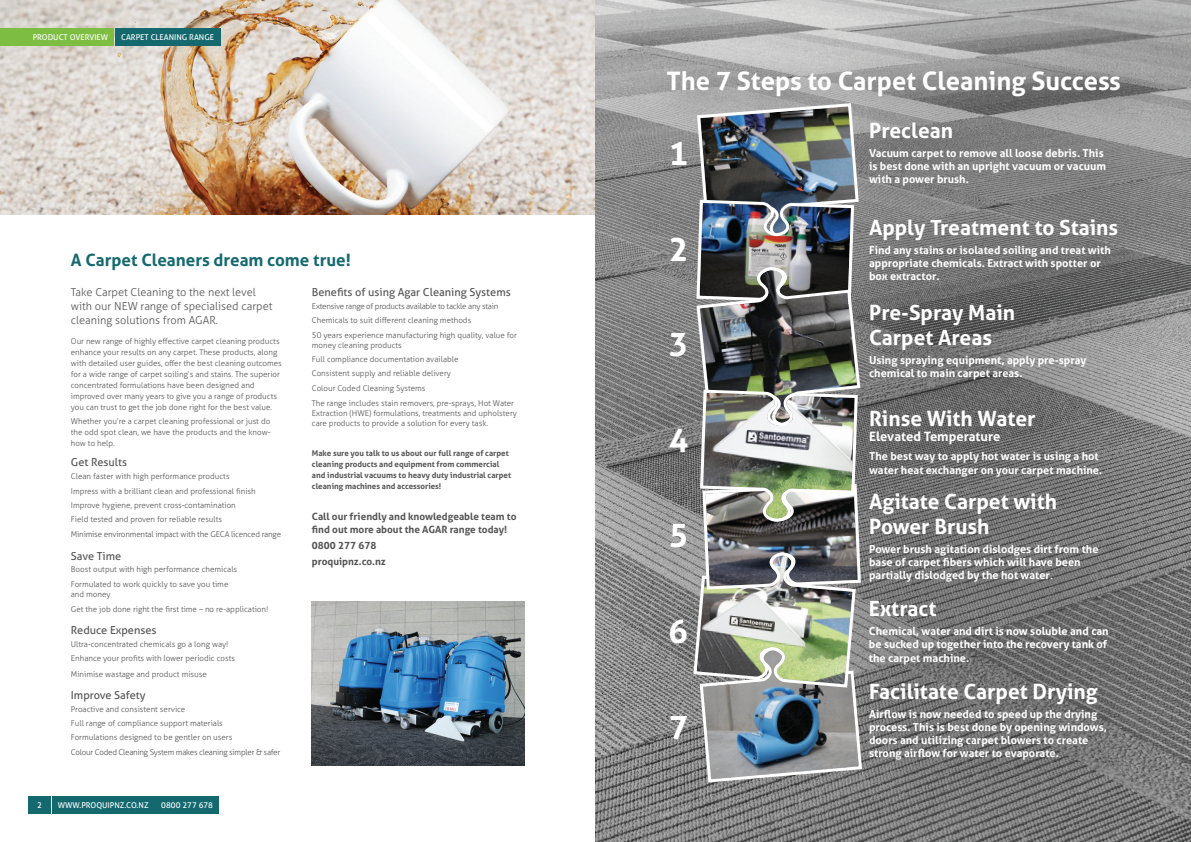
<style>
.page{position:relative;width:1191px;height:842px;background:#fff}
.page>*{position:absolute;margin:0;border:0;box-sizing:border-box;transform-origin:0 0}
.t1{font:700 32.5px "Aller";color:#fff}
.t2{font:700 25.6px "Aller";color:#fff}
.t3{font:700 21px/25.2px "Aller";color:#fff}
.t4{font:700 17px "Aller";color:#14696f}
.t5{font:700 13px "Aller";color:#fff}
.t6{font:700 11px/13.2px "Aller";color:#fff}
.t7{font:300 11px/14px "Aller";color:#535453}
.t8{font:11px "Aller";color:#535453}
.t9{font:700 10px/13px "Aller";color:#535453}
.t10{font:300 8px/14.3px "Aller";color:#535453}
.t11{font:700 8px/11px "Aller";color:#535453}
.t12{font:8px "Aller";color:#fff}
.t13{font:300 8px "Aller";letter-spacing:-.02em;color:#535453}
.t14{font:300 8px "Aller";letter-spacing:-.03em;color:#535453}
.s1{font-weight:400}
</style>
<div class="page">
<img style="left:0;top:0;width:595px;height:214px">
<img style="left:312px;top:601px;width:212px;height:164px">
<img style="left:595px;top:0;width:596px;height:842px">
<div style="left:651px;top:52px;width:504px;height:80px;background:#231f20;opacity:.38"></div>
<div style="left:846px;top:101px;width:294px;height:121px;background:#231f20;opacity:.35"></div>
<div style="left:846px;top:197px;width:307px;height:121px;background:#231f20;opacity:.35"></div>
<div style="left:846px;top:282px;width:275px;height:133px;background:#231f20;opacity:.35"></div>
<div style="left:846px;top:388px;width:289px;height:124px;background:#231f20;opacity:.35"></div>
<div style="left:846px;top:471px;width:286px;height:147px;background:#231f20;opacity:.35"></div>
<div style="left:846px;top:579px;width:298px;height:121px;background:#231f20;opacity:.35"></div>
<div style="left:846px;top:661px;width:293px;height:135px;background:#231f20;opacity:.35"></div>
<img style="left:692px;top:102px;width:171px;height:682px">
<div style="left:0;top:28px;width:114px;height:18px;background:#7dbd41"></div>
<div style="left:115px;top:28px;width:106px;height:18px;background:#14696f"></div>
<div style="left:52px;top:796px;width:102px;height:18px;background:#14696f"></div>
<div style="left:28px;top:796px;width:23px;height:18px;background:#14696f"></div>
<div style="left:156px;top:796px;width:63px;height:18px;background:#14696f"></div>
<p class="t12" style="left:33px;top:32px;width:77px">PRODUCT OVERVIEW</p>
<p class="t12" style="left:121px;top:32px;width:95px">CARPET CLEANING RANGE</p>
<h3 class="t4" style="left:71px;top:249px;width:281px">A Carpet Cleaners dream come true!</h3>
<h3 class="t7" style="left:71px;top:285px;width:203px">Take Carpet Cleaning to the next level with our NEW range of specialised carpet cleaning solutions from AGAR.</h3>
<p class="t10" style="left:71px;top:335px;width:212px;line-height:11px">Our new range of highly effective carpet cleaning products enhance your results on any carpet. These products, along with detailed user guides, offer the best cleaning outcomes for a wide range of carpet soiling’s and stains. The superior concentrated formulations have been designed and improved over many years to give you a range of products you can trust to get the job done right for the best value.</p>
<p class="t10" style="left:71px;top:415px;width:201px;line-height:11px;text-align:justify">Whether you’re a carpet cleaning professional or just do the odd spot clean, we have the products and the know&shy;how to help.</p>
<h3 class="t8" style="left:71px;top:456px;width:58px">Get Results</h3>
<p class="t10" style="left:71px;top:469px;width:186px">Clean faster with high performance products Impress with a brilliant clean and professional finish Improve hygiene, prevent cross-contamination<br>Field tested and proven for reliable results</p>
<p class="t13" style="left:71px;top:530px;width:212px">Minimise environmental impact with the GECA licenced range</p>
<h3 class="t8" style="left:71px;top:549px;width:52px">Save Time</h3>
<p class="t10" style="left:71px;top:562px;width:168px">Boost output with high performance chemicals<br>Formulated to work quickly to save you time</p>
<p class="t10" style="left:71px;top:586px;width:199px;line-height:15.2px">and money<br>Get the job done right the first time – no re-application!</p>
<h3 class="t8" style="left:71px;top:624px;width:87px">Reduce Expenses</h3>
<p class="t10" style="left:71px;top:637px;width:166px">Ultra-concentrated chemicals go a long way!<br>Enhance your profits with lower periodic costs</p>
<p class="t10" style="left:71px;top:666px;width:137px">Minimise wastage and product misuse</p>
<h3 class="t8" style="left:71px;top:688px;width:76px">Improve Safety</h3>
<p class="t10" style="left:71px;top:702px;width:163px">Proactive and consistent service<br>Full range of compliance support materials<br>Formulations designed to be gentler on users</p>
<p class="t14" style="left:71px;top:748px;width:211px">Colour Coded Cleaning System makes cleaning simpler &amp; safer</p>
<h3 class="t8" style="left:312px;top:286px;width:200px">Benefits of using Agar Cleaning Systems</h3>
<p class="t10" style="left:312px;top:299px;width:206px">Extensive range of products available to tackle any stain<br>Chemicals to suit different cleaning methods<br>50 years experience manufacturing high quality, value for</p>
<p class="t10" style="left:312px;top:338px;width:148px">money cleaning products<br>Full compliance documentation available<br>Consistent supply and reliable delivery</p>
<p class="t10" style="left:312px;top:381px;width:204px">Colour Coded Cleaning Systems<br>The range includes stain removers, pre-sprays, Hot Water</p>
<p class="t10" style="left:312px;top:408px;width:206px;line-height:10px">Extraction (HWE) formulations, treatments and upholstery care products to provide a solution for every task.</p>
<p class="t11" style="left:312px;top:448px;width:201px">Make sure you talk to us about our full range of carpet cleaning products and equipment from commercial and industrial vacuums to heavy duty industrial carpet cleaning machines and accessories!</p>
<p class="t9" style="left:312px;top:510px;width:206px">Call our friendly and knowledgeable team to find out more about the AGAR range today!</p>
<p class="t9" style="left:312px;top:538px;width:75px;line-height:15.8px">0800 277 678 proquipnz.co.nz</p>
<p class="t12" style="left:37px;top:800px;width:6px">2</p>
<p class="t12" style="left:58px;top:800px;width:92px">WWW.PROQUIPNZ.CO.NZ</p>
<p class="t12" style="left:161px;top:800px;width:53px">0800 277 678</p>
<h2 class="t2" style="left:666px;top:65px;width:456px">The 7 Steps to Carpet Cleaning Success</h2>
<h3 class="t3" style="left:869px;top:118px;width:86px">Preclean</h3>
<h3 class="t6" style="left:869px;top:146px;width:239px">Vacuum carpet to remove all loose debris. This is best done with an upright vacuum or vacuum with a power brush.</h3>
<h3 class="t3" style="left:869px;top:215px;width:251px">Apply Treatment to Stains</h3>
<h3 class="t6" style="left:869px;top:243px;width:243px">Find any stains or isolated soiling and treat with appropriate chemicals. Extract with spotter or box extractor.</h3>
<h3 class="t3" style="left:869px;top:299px;width:148px">Pre-Spray Main<br>Carpet Areas</h3>
<h3 class="t6" style="left:869px;top:353px;width:219px">Using spraying equipment, apply pre-spray chemical to main carpet areas.</h3>
<h3 class="t3" style="left:869px;top:406px;width:168px">Rinse With Water</h3>
<h3 class="t5" style="left:869px;top:429px;width:133px">Elevated Temperature</h3>
<h3 class="t6" style="left:869px;top:450px;width:235px">The best way to apply hot water is using a hot water heat exchanger on your carpet machine.</h3>
<h3 class="t3" style="left:869px;top:488px;width:189px">Agitate Carpet with<br>Power Brush</h3>
<h3 class="t6" style="left:869px;top:542px;width:231px">Power brush agitation dislodges dirt from the base of carpet fibers which will have been partially dislodged by the hot water<span class="s1">.</span></h3>
<h3 class="t3" style="left:869px;top:596px;width:69px">Extract</h3>
<h3 class="t6" style="left:869px;top:625px;width:241px">Chemical, water and dirt is now soluble and can be sucked up together into the recovery tank of the carpet machine.</h3>
<h3 class="t3" style="left:869px;top:678px;width:230px">Facilitate Carpet Drying</h3>
<h3 class="t6" style="left:869px;top:707px;width:239px">Airflow is now needed to speed up the drying process. This is best done by opening windows, doors and utilizing carpet blowers to create strong airflow for water to evaporate.</h3>
<h1 class="t1" style="left:669px;top:134px;width:21px">1</h1>
<h1 class="t1" style="left:669px;top:229px;width:21px">2</h1>
<h1 class="t1" style="left:669px;top:325px;width:21px">3</h1>
<h1 class="t1" style="left:669px;top:420px;width:21px">4</h1>
<h1 class="t1" style="left:669px;top:516px;width:21px">5</h1>
<h1 class="t1" style="left:668px;top:611px;width:21px">6</h1>
<h1 class="t1" style="left:669px;top:707px;width:21px">7</h1>
</div>
